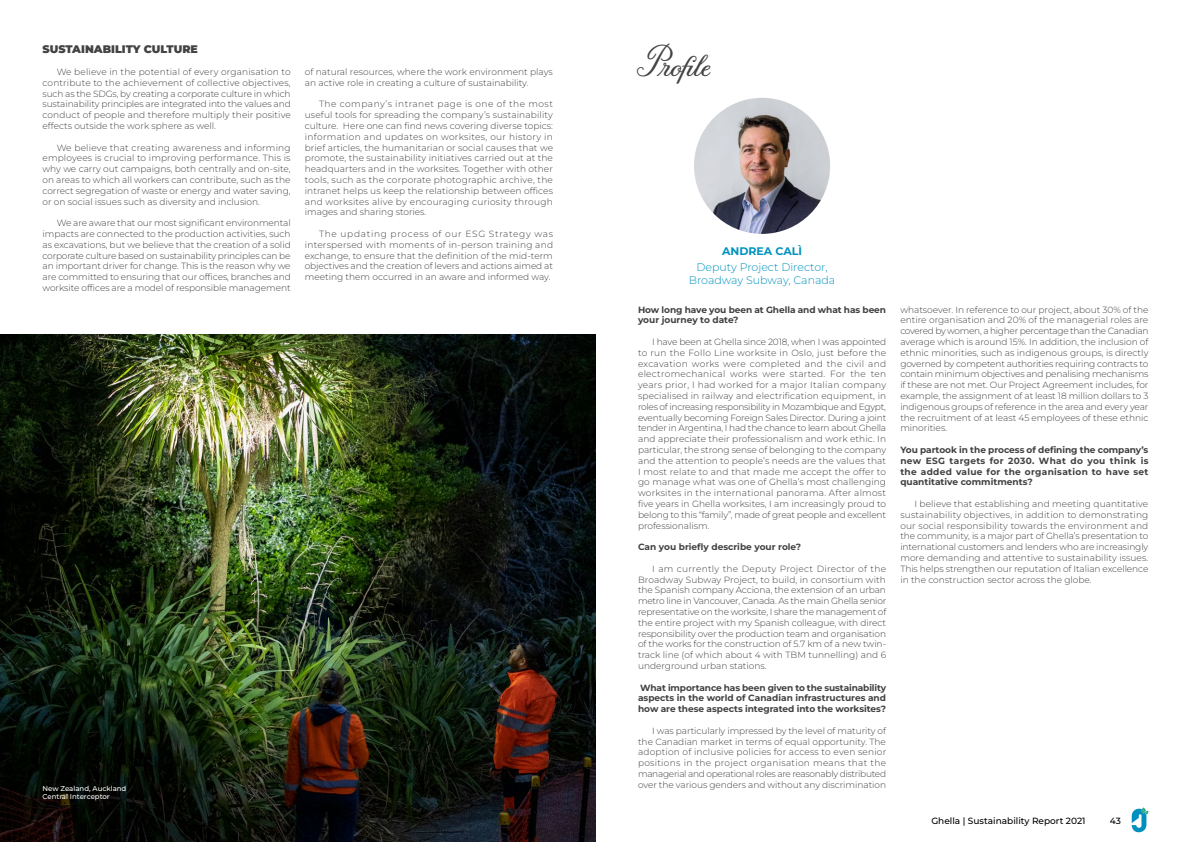
<style>
.page{position:relative;width:1191px;height:842px;background:#fff}
.page>*{position:absolute;margin:0;border:0;box-sizing:border-box;transform-origin:0 0}
.t1{font:46px "Tilda Grande";color:#434343}
.t2{font:300 11px/13.2px "Montserrat";color:#0093bf;text-align:center}
.t3{font:900 11px "Montserrat";color:#434343}
.t4{font:700 11px "Montserrat";color:#0093bf}
.t5{font:300 9px/10.8px "Montserrat";color:#434141;text-align:justify}
.t6{font:700 9px/10.8px "Montserrat";color:#434141;text-align:justify}
.t7{font:500 9px "Montserrat";color:#000}
.t8{font:500 7px/8.4px "Montserrat";color:#fff}
</style>
<div class="page">
<svg style="left:1131px;top:807px;width:17px;height:25px"></svg>
<img style="left:694px;top:98px;width:136px;height:136px;border-radius:68px">
<img style="left:0;top:334px;width:595px;height:508px">
<p class="t3" style="left:43px;top:42px;width:157px">SUSTAINABILITY CULTURE</p>
<p class="t5" style="left:43px;top:66px;width:250px;text-indent:14px">We believe in the potential of every organisation to contribute to the achievement of collective objectives, such as the SDGs, by creating a corporate culture in which sustainability principles are integrated into the values and conduct of people and therefore multiply their positive effects outside the work sphere as well.</p>
<p class="t5" style="left:43px;top:142px;width:250px;text-indent:14px">We believe that creating awareness and informing employees is crucial to improving performance. This is why we carry out campaigns, both centrally and on-site, on areas to which all workers can contribute, such as the correct segregation of waste or energy and water saving, or on social issues such as diversity and inclusion.</p>
<p class="t5" style="left:43px;top:217px;width:250px;text-indent:14px">We are aware that our most significant environmental impacts are connected to the production activities, such as excavations, but we believe that the creation of a solid corporate culture based on sustainability principles can be an important driver for change. This is the reason why we are committed to ensuring that our offices, branches and worksite offices are a model of responsible management</p>
<p class="t5" style="left:305px;top:66px;width:249px">of natural resources, where the work environment plays an active role in creating a culture of sustainability.</p>
<p class="t5" style="left:305px;top:98px;width:250px;text-indent:14px">The company’s intranet page is one of the most useful tools for spreading the company’s sustainability culture. Here one can find news covering diverse topics: information and updates on worksites, our history in brief articles, the humanitarian or social causes that we promote, the sustainability initiatives carried out at the headquarters and in the worksites. Together with other tools, such as the corporate photographic archive, the intranet helps us keep the relationship between offices and worksites alive by encouraging curiosity through images and sharing stories.</p>
<p class="t5" style="left:305px;top:228px;width:250px;text-indent:14px">The updating process of our ESG Strategy was interspersed with moments of in-person training and exchange, to ensure that the definition of the mid-term objectives and the creation of levers and actions aimed at meeting them occurred in an aware and informed way.</p>
<p class="t8" style="left:43px;top:784px;width:85px">New Zealand, Auckland<br>Central Interceptor</p>
<h1 class="t1" style="left:638px;top:32px;width:76px">Profile</h1>
<p class="t4" style="left:722px;top:244px;width:81px">ANDREA CALÌ</p>
<p class="t2" style="left:689px;top:260px;width:148px">Deputy Project Director,<br>Broadway Subway, Canada</p>
<p class="t6" style="left:638px;top:304px;width:250px">How long have you been at Ghella and what has been your journey to date?</p>
<p class="t5" style="left:638px;top:336px;width:250px;text-indent:14px">I have been at Ghella since 2018, when I was appointed to run the Follo Line worksite in Oslo, just before the excavation works were completed and the civil and electromechanical works were started. For the ten years prior, I had worked for a major Italian company specialised in railway and electrification equipment, in roles of increasing responsibility in Mozambique and Egypt, eventually becoming Foreign Sales Director. During a joint tender in Argentina, I had the chance to learn about Ghella and appreciate their professionalism and work ethic. In particular, the strong sense of belonging to the company and the attention to people’s needs are the values that I most relate to and that made me accept the offer to go manage what was one of Ghella’s most challenging worksites in the international panorama. After almost five years in Ghella worksites, I am increasingly proud to belong to this “family”, made of great people and excellent professionalism.</p>
<p class="t6" style="left:638px;top:541px;width:165px">Can you briefly describe your role?</p>
<p class="t5" style="left:638px;top:563px;width:250px;text-indent:14px">I am currently the Deputy Project Director of the Broadway Subway Project, to build, in consortium with the Spanish company Acciona, the extension of an urban metro line in Vancouver, Canada. As the main Ghella senior representative on the worksite, I share the management of the entire project with my Spanish colleague, with direct responsibility over the production team and organisation of the works for the construction of 5.7 km of a new twin&shy;track line (of which about 4 with TBM tunnelling) and 6 underground urban stations.</p>
<p class="t6" style="left:638px;top:682px;width:250px">What importance has been given to the sustainability aspects in the world of Canadian infrastructures and how are these aspects integrated into the worksites?</p>
<p class="t5" style="left:638px;top:725px;width:250px;text-indent:14px">I was particularly impressed by the level of maturity of the Canadian market in terms of equal opportunity. The adoption of inclusive policies for access to even senior positions in the project organisation means that the managerial and operational roles are reasonably distributed over the various genders and without any discrimination</p>
<p class="t5" style="left:900px;top:304px;width:250px">whatsoever. In reference to our project, about 30% of the entire organisation and 20% of the managerial roles are covered by women, a higher percentage than the Canadian average which is around 15%. In addition, the inclusion of ethnic minorities, such as indigenous groups, is directly governed by competent authorities requiring contracts to contain minimum objectives and penalising mechanisms if these are not met. Our Project Agreement includes, for example, the assignment of at least 18 million dollars to 3 indigenous groups of reference in the area and every year the recruitment of at least 45 employees of these ethnic minorities.</p>
<p class="t6" style="left:900px;top:444px;width:250px">You partook in the process of defining the company’s new ESG targets for 2030. What do you think is the added value for the organisation to have set quantitative commitments?</p>
<p class="t5" style="left:900px;top:498px;width:250px;text-indent:14px">I believe that establishing and meeting quantitative sustainability objectives, in addition to demonstrating our social responsibility towards the environment and the community, is a major part of Ghella’s presentation to international customers and lenders who are increasingly more demanding and attentive to sustainability issues.<br>This helps strengthen our reputation of Italian excellence in the construction sector across the globe.</p>
<p class="t7" style="left:931px;top:815px;width:156px">Ghella | Sustainability Report 2021</p>
<p class="t7" style="left:1109px;top:815px;width:13px">43</p>
</div>
